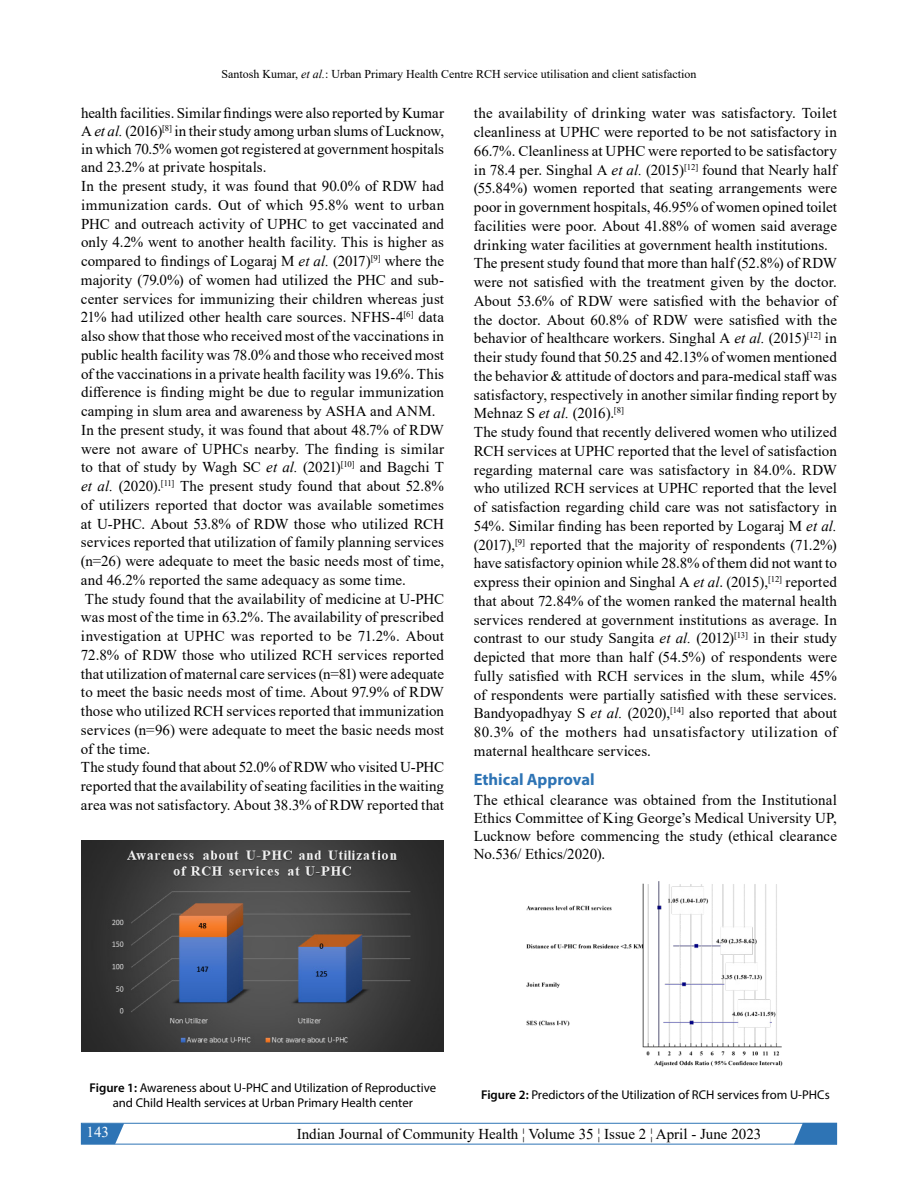
<style>
.page{position:relative;width:918px;height:1188px;background:#fff}
.page>*{position:absolute;margin:0;border:0;box-sizing:border-box;transform-origin:0 0}
.t1{font:700 16.5px "Myriad Pro";color:#2e74b5}
.t2{font:15px/18.8px "Times New Roman";letter-spacing:.005em;color:#000}
.t3{font:15px "Times New Roman";color:#fff}
.t4{font:12.75px/15.3px "Myriad Pro";color:#000;text-align:center}
.t5{font:12px "Times New Roman";color:#000}
.s1{font-style:italic}
.s2{font-weight:600}
</style>
<div class="page">
<div style="left:81px;top:1123px;width:756px;height:21px;border:1px solid #2e74b5"></div>
<svg style="left:794px;top:1123px;width:43px;height:21px"></svg>
<svg style="left:81px;top:1123px;width:43px;height:21px"></svg>
<div style="left:83px;top:1127px;width:30px;height:10px;background:#2e74b5"></div>
<img style="left:81px;top:841px;width:363px;height:210px">
<img style="left:526px;top:881px;width:257px;height:186px">
<p class="t5" style="left:221px;top:66px;width:477px">Santosh Kumar, <span class="s1">et al.</span>: Urban Primary Health Centre RCH service utilisation and client satisfaction</p>
<p class="t2" style="left:81px;top:104px;width:365px">health facilities. Similar findings were also reported by Kumar A <span class="s1">et al.</span> (2016)<sup>[8]</sup> in their study among urban slums of Lucknow, in which 70.5% women got registered at government hospitals and 23.2% at private hospitals.<br>In the present study, it was found that 90.0% of RDW had immunization cards. Out of which 95.8% went to urban PHC and outreach activity of UPHC to get vaccinated and only 4.2% went to another health facility. This is higher as compared to findings of Logaraj M <span class="s1">et al.</span> (2017)<sup>[9]</sup> where the majority (79.0%) of women had utilized the PHC and sub&shy;center services for immunizing their children whereas just 21% had utilized other health care sources. NFHS-4<sup>[6]</sup> data also show that those who received most of the vaccinations in public health facility was 78.0% and those who received most of the vaccinations in a private health facility was 19.6%. This difference is finding might be due to regular immunization camping in slum area and awareness by ASHA and ANM.<br>In the present study, it was found that about 48.7% of RDW were not aware of UPHCs nearby. The finding is similar to that of study by Wagh SC <span class="s1">et al.</span> (2021)<sup>[10]</sup> and Bagchi T <span class="s1">et al.</span> (2020).<sup>[11]</sup> The present study found that about 52.8% of utilizers reported that doctor was available sometimes at U-PHC. About 53.8% of RDW those who utilized RCH services reported that utilization of family planning services (n=26) were adequate to meet the basic needs most of time, and 46.2% reported the same adequacy as some time.<br>The study found that the availability of medicine at U-PHC was most of the time in 63.2%. The availability of prescribed investigation at UPHC was reported to be 71.2%. About 72.8% of RDW those who utilized RCH services reported that utilization of maternal care services (n=81) were adequate to meet the basic needs most of time. About 97.9% of RDW those who utilized RCH services reported that immunization services (n=96) were adequate to meet the basic needs most of the time.<br>The study found that about 52.0% of RDW who visited U-PHC reported that the availability of seating facilities in the waiting area was not satisfactory. About 38.3% of RDW reported that</p>
<p class="t2" style="left:474px;top:104px;width:365px">the availability of drinking water was satisfactory. Toilet cleanliness at UPHC were reported to be not satisfactory in 66.7%. Cleanliness at UPHC were reported to be satisfactory in 78.4 per. Singhal A <span class="s1">et al.</span> (2015)<sup>[12]</sup> found that Nearly half (55.84%) women reported that seating arrangements were poor in government hospitals, 46.95% of women opined toilet facilities were poor. About 41.88% of women said average drinking water facilities at government health institutions.<br>The present study found that more than half (52.8%) of RDW were not satisfied with the treatment given by the doctor.<br>About 53.6% of RDW were satisfied with the behavior of the doctor. About 60.8% of RDW were satisfied with the behavior of healthcare workers. Singhal A <span class="s1">et al.</span> (2015)<sup>[12]</sup> in their study found that 50.25 and 42.13% of women mentioned the behavior &amp; attitude of doctors and para-medical staff was satisfactory, respectively in another similar finding report by Mehnaz S <span class="s1">et al.</span> (2016).<sup>[8]<br></sup>The study found that recently delivered women who utilized RCH services at UPHC reported that the level of satisfaction regarding maternal care was satisfactory in 84.0%. RDW who utilized RCH services at UPHC reported that the level of satisfaction regarding child care was not satisfactory in 54%. Similar finding has been reported by Logaraj M <span class="s1">et al. </span>(2017),<sup>[9]</sup> reported that the majority of respondents (71.2%) have satisfactory opinion while 28.8% of them did not want to express their opinion and Singhal A <span class="s1">et al</span>. (2015),<sup>[12]</sup> reported that about 72.84% of the women ranked the maternal health services rendered at government institutions as average. In contrast to our study Sangita <span class="s1">et al.</span> (2012)<sup>[13]</sup> in their study depicted that more than half (54.5%) of respondents were fully satisfied with RCH services in the slum, while 45% of respondents were partially satisfied with these services.<br>Bandyopadhyay S <span class="s1">et al.</span> (2020),<sup>[14]</sup> also reported that about 80.3% of the mothers had unsatisfactory utilization of maternal healthcare services.</p>
<p class="t1" style="left:474px;top:769px;width:122px">Ethical Approval</p>
<p class="t2" style="left:474px;top:791px;width:365px;line-height:18px;text-align:justify">The ethical clearance was obtained from the Institutional Ethics Committee of King George’s Medical University UP, Lucknow before commencing the study (ethical clearance No.536/ Ethics/2020).</p>
<p class="t4" style="left:90px;top:1080px;width:348px"><span class="s2">Figure 1:</span> Awareness about U-PHC and Utilization of Reproductive and Child Health services at Urban Primary Health center</p>
<p class="t4" style="left:481px;top:1087px;width:350px"><span class="s2">Figure 2:</span> Predictors of the Utilization of RCH services from U-PHCs</p>
<p class="t3" style="left:87px;top:1122px;width:24px">143</p>
<p class="t2" style="left:297px;top:1124px;width:466px">Indian Journal of Community Health ¦ Volume 35 ¦ Issue 2 ¦ April - June 2023</p>
</div>
